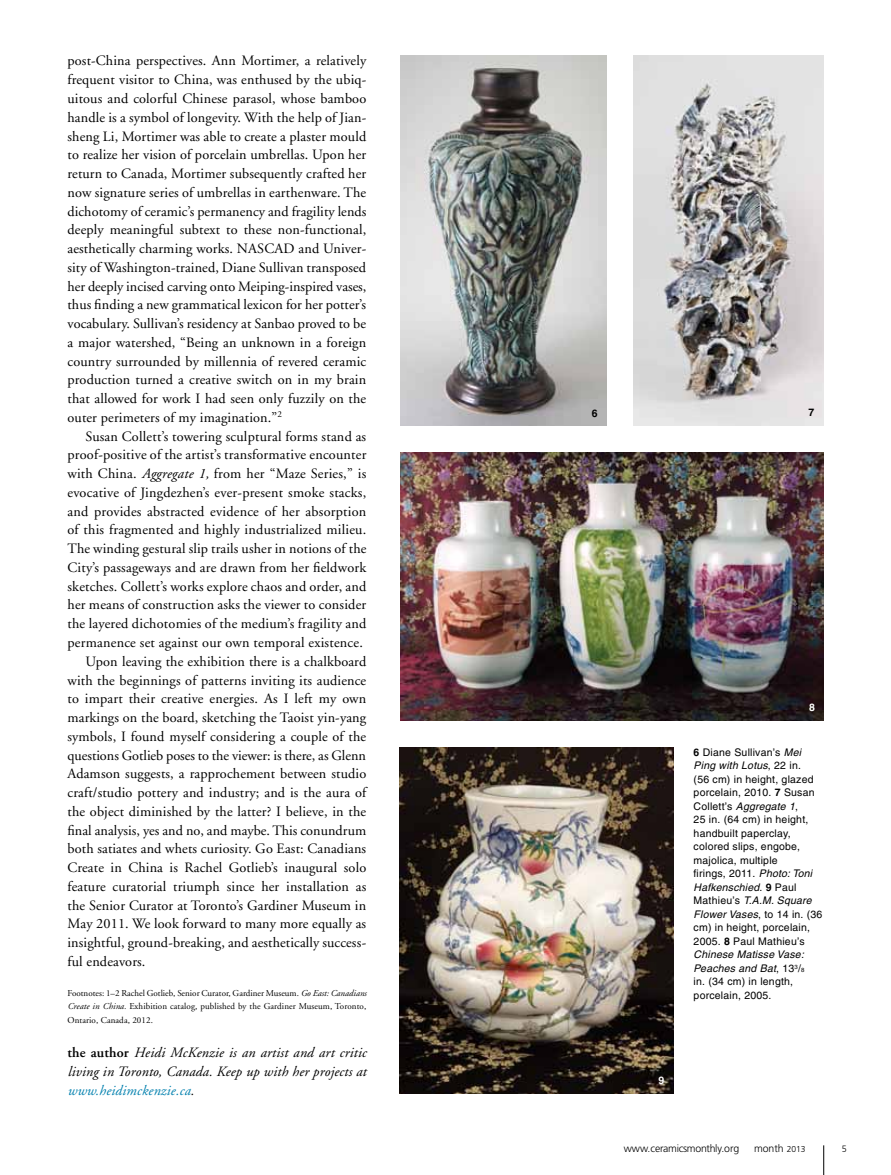
<style>
.page{position:relative;width:891px;height:1175px;background:#fff}
.page>*{position:absolute;margin:0;border:0;box-sizing:border-box;transform-origin:0 0}
.t1{font:14.25px/18.8px "Adobe Garamond";letter-spacing:.01em;color:#000;text-align:justify}
.t2{font:italic 14.25px/18.8px "Adobe Garamond";letter-spacing:.01em;color:#000;text-align:justify}
.t3{font:10.5px/13.5px "Helvetica";letter-spacing:.02em;color:#000}
.t4{font:300 10.5px "Frutiger";letter-spacing:-.015em;color:#000}
.t5{font:700 10.5px "Helvetica";color:#000}
.t6{font:700 10.5px "Helvetica";color:#fff}
.t7{font:300 9.15px "Frutiger";color:#000}
.t8{font:9px/13.5px "Adobe Garamond";letter-spacing:.01em;color:#000;text-align:justify}
.s1{font-style:italic}
.s2{font-weight:600;font-style:normal}
.s3{color:#0080ae}
.s4{font-weight:700}
.s5{font-size:6px}
.s6{font-size:8.55px}
</style>
<div class="page">
<svg style="left:823px;top:1145px;width:1px;height:29px"></svg>
<img style="left:400px;top:747px;width:274px;height:346px">
<img style="left:400px;top:55px;width:207px;height:370px">
<img style="left:634px;top:55px;width:190px;height:370px">
<img style="left:400px;top:452px;width:424px;height:268px">
<p class="t1" style="left:68px;top:52px;width:301px">post-China perspectives. Ann Mortimer, a relatively frequent visitor to China, was enthused by the ubiq&shy;uitous and colorful Chinese parasol, whose bamboo handle is a symbol of longevity. With the help of Jian&shy;sheng Li, Mortimer was able to create a plaster mould to realize her vision of porcelain umbrellas. Upon her return to Canada, Mortimer subsequently crafted her now signature series of umbrellas in earthenware. The dichotomy of ceramic’s permanency and fragility lends deeply meaningful subtext to these non-functional, aesthetically charming works. NASCAD and Univer&shy;sity of Washington-trained, Diane Sullivan transposed her deeply incised carving onto Meiping-inspired vases, thus finding a new grammatical lexicon for her potter’s vocabulary. Sullivan’s residency at Sanbao proved to be a major watershed, “Being an unknown in a foreign country surrounded by millennia of revered ceramic production turned a creative switch on in my brain that allowed for work I had seen only fuzzily on the outer perimeters of my imagination.”<sup>2</sup></p>
<p class="t1" style="left:86px;top:427px;width:282px">Susan Collett’s towering sculptural forms stand as</p>
<p class="t1" style="left:68px;top:446px;width:300px">proof-positive of the artist’s transformative encounter</p>
<p class="t1" style="left:68px;top:464px;width:300px">with China. <span class="s1">Aggregate 1,</span> from her “Maze Series,” is</p>
<p class="t1" style="left:68px;top:483px;width:300px">evocative of Jingdezhen’s ever-present smoke stacks,</p>
<p class="t1" style="left:68px;top:502px;width:300px">and provides abstracted evidence of her absorption</p>
<p class="t1" style="left:68px;top:521px;width:300px">of this fragmented and highly industrialized milieu.</p>
<p class="t1" style="left:68px;top:539px;width:300px">The winding gestural slip trails usher in notions of the</p>
<p class="t1" style="left:68px;top:558px;width:300px">City’s passageways and are drawn from her fieldwork</p>
<p class="t1" style="left:68px;top:577px;width:300px">sketches. Collett’s works explore chaos and order, and</p>
<p class="t1" style="left:68px;top:596px;width:300px">her means of construction asks the viewer to consider</p>
<p class="t1" style="left:68px;top:614px;width:300px">the layered dichotomies of the medium’s fragility and</p>
<p class="t1" style="left:68px;top:633px;width:297px">permanence set against our own temporal existence.</p>
<p class="t1" style="left:86px;top:652px;width:282px">Upon leaving the exhibition there is a chalkboard</p>
<p class="t1" style="left:68px;top:671px;width:300px">with the beginnings of patterns inviting its audience</p>
<p class="t1" style="left:68px;top:689px;width:300px">to impart their creative energies. As I left my own</p>
<p class="t1" style="left:68px;top:708px;width:300px">markings on the board, sketching the Taoist yin-yang</p>
<p class="t1" style="left:68px;top:727px;width:300px">symbols, I found myself considering a couple of the</p>
<p class="t1" style="left:68px;top:746px;width:300px">questions Gotlieb poses to the viewer: is there, as Glenn</p>
<p class="t1" style="left:68px;top:764px;width:300px">Adamson suggests, a rapprochement between studio</p>
<p class="t1" style="left:68px;top:783px;width:300px">craft/studio pottery and industry; and is the aura of</p>
<p class="t1" style="left:68px;top:802px;width:300px">the object diminished by the latter? I believe, in the</p>
<p class="t1" style="left:68px;top:821px;width:300px">final analysis, yes and no, and maybe. This conundrum</p>
<p class="t1" style="left:68px;top:840px;width:300px">both satiates and whets curiosity. Go East: Canadians</p>
<p class="t1" style="left:68px;top:858px;width:300px">Create in China is Rachel Gotlieb’s inaugural solo</p>
<p class="t1" style="left:68px;top:877px;width:300px">feature curatorial triumph since her installation as</p>
<p class="t1" style="left:68px;top:896px;width:300px">the Senior Curator at Toronto’s Gardiner Museum in</p>
<p class="t1" style="left:68px;top:915px;width:300px">May 2011. We look forward to many more equally as</p>
<p class="t1" style="left:68px;top:933px;width:300px">insightful, ground-breaking, and aesthetically success-</p>
<p class="t1" style="left:68px;top:952px;width:80px">ful endeavors.</p>
<p class="t8" style="left:68px;top:986px;width:301px">Footnotes: 1–2 Rachel Gotlieb, Senior Curator, Gardiner Museum. <span class="s1">Go East: Canadians Create in China.</span> Exhibition catalog, published by the Gardiner Museum, Toronto, Ontario, Canada, 2012.</p>
<p class="t2" style="left:68px;top:1044px;width:300px"><span class="s2">the author</span> Heidi McKenzie is an artist and art critic living in Toronto, Canada. Keep up with her projects at <span class="s3">www.heidimckenzie.ca</span>.</p>
<p class="t5" style="left:592px;top:406px;width:7px">6</p>
<p class="t5" style="left:809px;top:406px;width:7px">7</p>
<p class="t6" style="left:809px;top:701px;width:7px">8</p>
<p class="t3" style="left:694px;top:745px;width:130px"><span class="s4">6</span> Diane Sullivan’s <span class="s1">Mei<br>Ping with Lotus</span>, 22 in.<br>(56 cm) in height, glazed porcelain, 2010. <span class="s4">7</span> Susan<br>Collett’s <span class="s1">Aggregate 1</span>,<br>25 in. (64 cm) in height, handbuilt paperclay, colored slips, engobe, majolica, multiple<br>firings, 2011. <span class="s1">Photo: Toni<br>Hafkenschied</span>. <span class="s4">9</span> Paul<br>Mathieu’s <span class="s1">T.A.M. Square<br>Flower Vases</span>, to 14 in. (36 cm) in height, porcelain,<br>2005. <span class="s4">8</span> Paul Mathieu’s<br><span class="s1">Chinese Matisse Vase:<br>Peaches and Bat</span>, 13<sup>3</sup>/<span class="s5">8<br></span>in. (34 cm) in length, porcelain, 2005.</p>
<p class="t6" style="left:659px;top:1074px;width:7px">9</p>
<p class="t4" style="left:624px;top:1142px;width:117px">www.ceramicsmonthly.org</p>
<p class="t4" style="left:754px;top:1142px;width:53px">month <span class="s6">2013</span></p>
<p class="t7" style="left:842px;top:1143px;width:7px">5</p>
</div>
